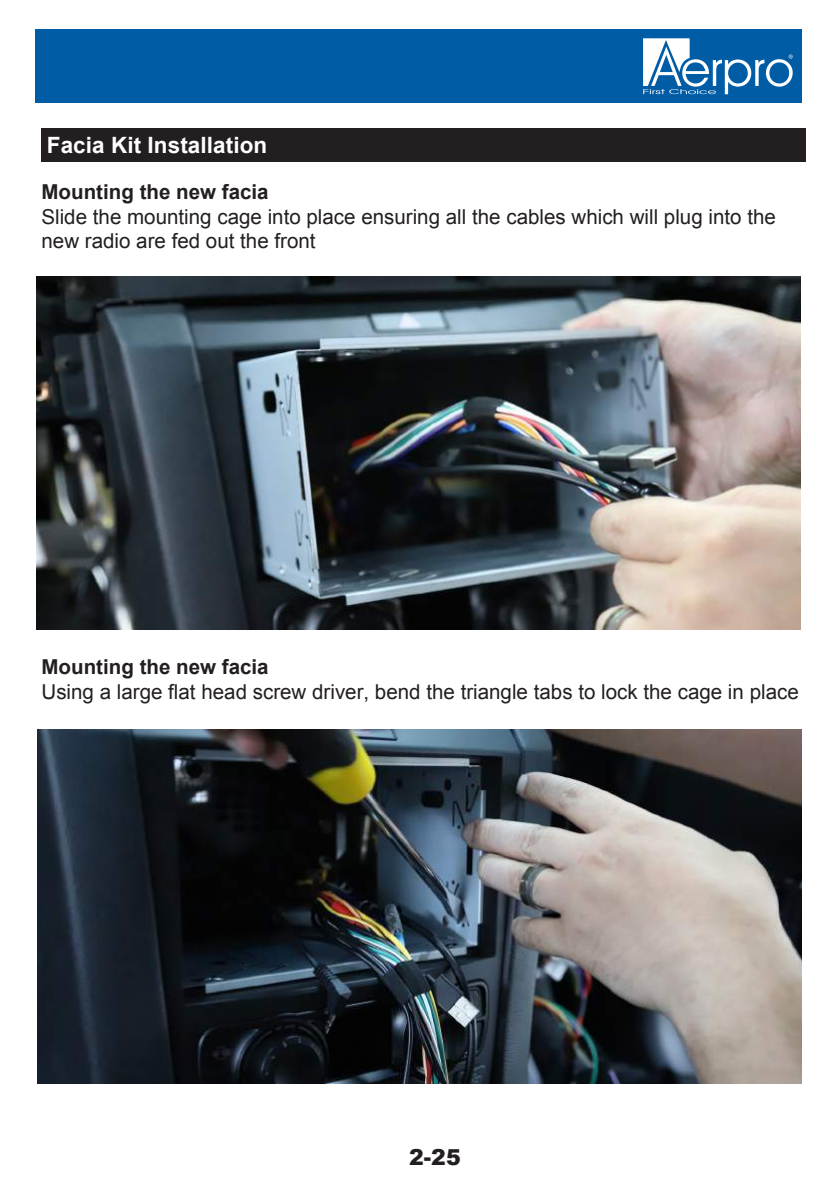
<style>
.page{position:relative;width:840px;height:1191px;background:#fff}
.page>*{position:absolute;margin:0;border:0;box-sizing:border-box;transform-origin:0 0}
.t1{font:700 22.4px "Arial";letter-spacing:.005em;color:#fff}
.t2{font:900 22px "Arial";color:#231f20}
.t3{font:20.6px/24.6px "Arial";color:#231f20}
.t4{font:700 20.6px "Arial";color:#231f20}
</style>
<div class="page">
<img style="left:36px;top:277px;width:764px;height:353px">
<div style="left:41px;top:128px;width:763px;height:33px;background:#231f20"></div>
<div style="left:35px;top:29px;width:766px;height:73px;background:#015ca6"></div>
<svg style="left:643px;top:38px;width:149px;height:56px"></svg>
<img style="left:37px;top:730px;width:764px;height:353px">
<p class="t1" style="left:47px;top:131px;width:222px">Facia Kit Installation</p>
<p class="t4" style="left:41px;top:178px;width:228px">Mounting the new facia</p>
<p class="t3" style="left:41px;top:204px;width:735px">Slide the mounting cage into place ensuring all the cables which will plug into the new radio are fed out the front</p>
<p class="t4" style="left:41px;top:653px;width:228px">Mounting the new facia</p>
<p class="t3" style="left:41px;top:679px;width:758px">Using a large flat head screw driver, bend the triangle tabs to lock the cage in place</p>
<p class="t2" style="left:409px;top:1141px;width:53px">2-25</p>
</div>
